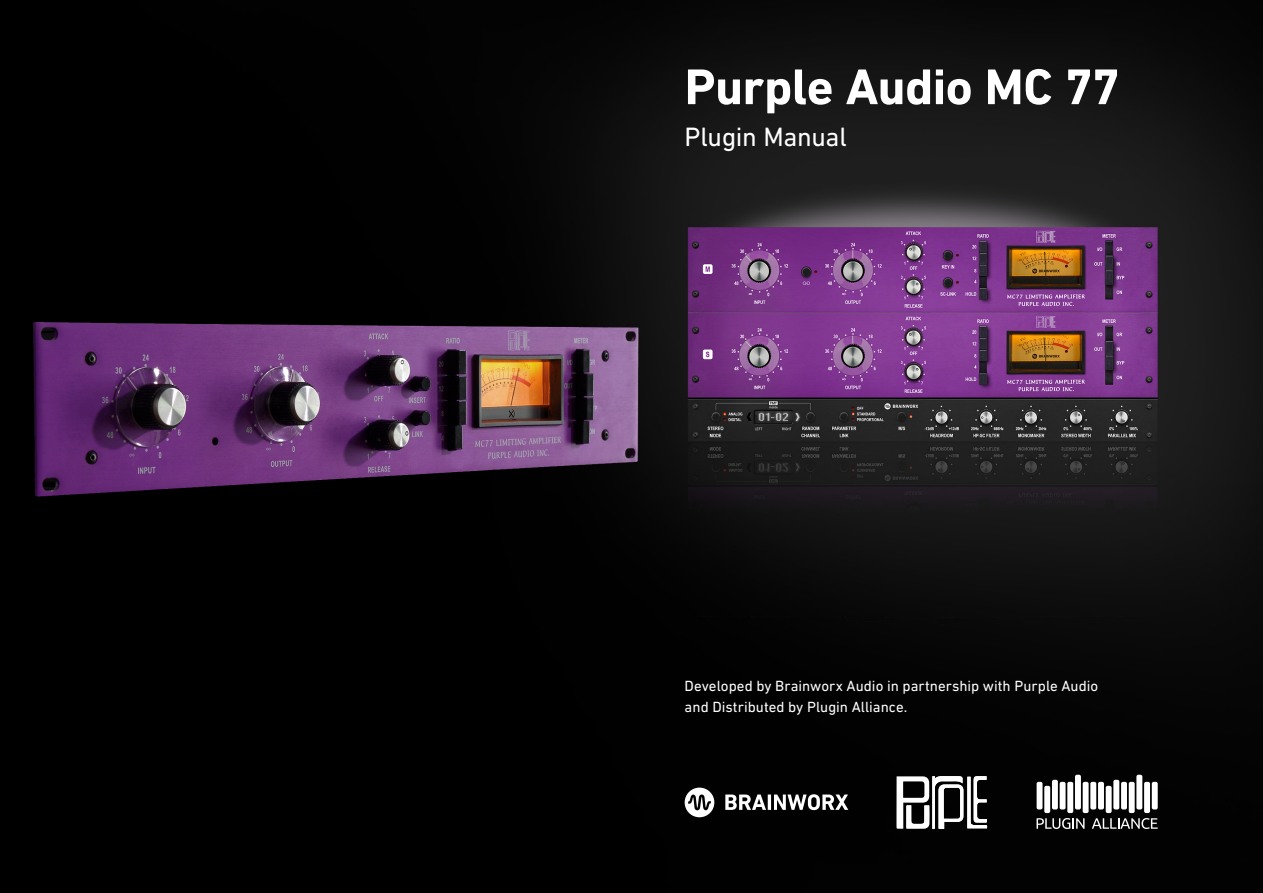
<style>
.page{position:relative;width:1263px;height:893px;background:#fff}
.page>*{position:absolute;margin:0;border:0;box-sizing:border-box;transform-origin:0 0}
.Headline_Cover{font:700 51px "DIN Next LT Pro";letter-spacing:-.01em;color:#fff}
.Subheadline_Cover{font:27px "DIN Next LT Pro";letter-spacing:-.015em;color:#fff}
.Text_Cover{font:15px "DIN Next LT Pro";letter-spacing:.005em;color:#fff}
</style>
<div class="page">
<img style="left:0;top:0;width:1263px;height:893px">
<div style="left:1036px;top:782px;width:6px;height:27px;background:#fff;border-radius:2px"></div>
<div style="left:1044px;top:786px;width:6px;height:27px;background:#fff;border-radius:2px"></div>
<div style="left:1052px;top:780px;width:6px;height:29px;background:#fff;border-radius:2px"></div>
<div style="left:1060px;top:782px;width:5px;height:27px;background:#fff;border-radius:2px"></div>
<div style="left:1067px;top:782px;width:6px;height:31px;background:#fff;border-radius:2px"></div>
<div style="left:1075px;top:775px;width:6px;height:34px;background:#fff;border-radius:2px"></div>
<div style="left:1083px;top:782px;width:5px;height:31px;background:#fff;border-radius:2px"></div>
<div style="left:1090px;top:782px;width:6px;height:27px;background:#fff;border-radius:2px"></div>
<div style="left:1098px;top:782px;width:6px;height:27px;background:#fff;border-radius:2px"></div>
<div style="left:1106px;top:786px;width:6px;height:27px;background:#fff;border-radius:2px"></div>
<div style="left:1113px;top:780px;width:6px;height:29px;background:#fff;border-radius:2px"></div>
<div style="left:1121px;top:782px;width:6px;height:27px;background:#fff;border-radius:2px"></div>
<div style="left:1129px;top:782px;width:6px;height:31px;background:#fff;border-radius:2px"></div>
<div style="left:1136px;top:775px;width:6px;height:34px;background:#fff;border-radius:2px"></div>
<div style="left:1144px;top:782px;width:6px;height:31px;background:#fff;border-radius:2px"></div>
<div style="left:1152px;top:782px;width:6px;height:27px;background:#fff;border-radius:2px"></div>
<svg style="left:1092px;top:818px;width:66px;height:11px"></svg>
<svg style="left:1036px;top:818px;width:48px;height:11px"></svg>
<svg style="left:725px;top:794px;width:41px;height:16px"></svg>
<hr style="left:768px;top:794px;width:3px;height:16px;background:#fff">
<svg style="left:774px;top:794px;width:74px;height:16px"></svg>
<svg style="left:685px;top:788px;width:29px;height:29px"></svg>
<svg style="left:896px;top:776px;width:91px;height:53px"></svg>
<p class="Headline_Cover" style="left:685px;top:57px;width:437px">Purple Audio MC 77</p>
<p class="Subheadline_Cover" style="left:685px;top:121px;width:164px">Plugin Manual</p>
<p class="Text_Cover" style="left:685px;top:677px;width:415px">Developed by Brainworx Audio in partnership with Purple Audio</p>
<p class="Text_Cover" style="left:685px;top:698px;width:224px">and Distributed by Plugin Alliance.</p>
</div>
